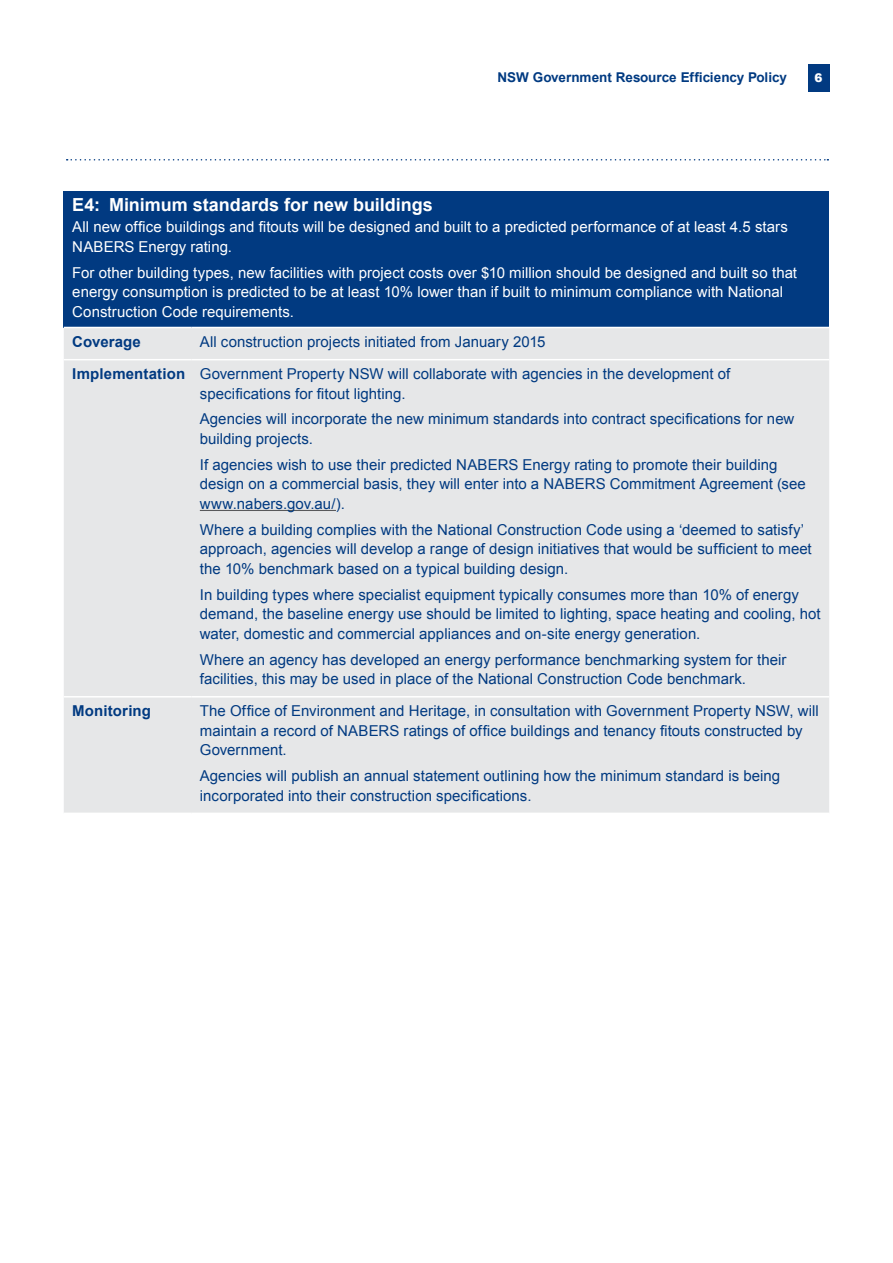
<style>
.page{position:relative;width:893px;height:1263px;background:#fff}
.page>*{position:absolute;margin:0;border:0;box-sizing:border-box;transform-origin:0 0}
.t1{font:700 18px "Arial";color:#fff}
.t2{font:15px/19.5px "Arial";letter-spacing:.005em;color:#013a81}
.t3{font:15px/19.5px "Arial";color:#fff}
.t4{font:700 15px "Arial";letter-spacing:.01em;color:#013a81}
.t5{font:700 13.5px "Arial";color:#013a81}
.t6{font:900 12px "Arial";color:#fff}
.s1{font-weight:700}
</style>
<div class="page">
<div style="left:808px;top:64px;width:21px;height:27px;background:#013a81"></div>
<svg style="left:67px;top:159px;width:761px;height:2px"></svg>
<div style="left:64px;top:191px;width:765px;height:136px;background:#013a81"></div>
<div style="left:64px;top:328px;width:765px;height:485px;background:#e6e7e8"></div>
<hr style="left:64px;top:359px;width:127px;height:1px;background:#fff">
<hr style="left:191px;top:359px;width:638px;height:1px;background:#fff">
<hr style="left:64px;top:696px;width:127px;height:1px;background:#fff">
<hr style="left:191px;top:696px;width:638px;height:1px;background:#fff">
<hr style="left:200px;top:510px;width:136px;height:1px;background:#58595b">
<p class="t5" style="left:498px;top:68px;width:291px">NSW Government Resource Efficiency Policy</p>
<p class="t6" style="left:815px;top:69px;width:10px">6</p>
<p class="t1" style="left:72px;top:192px;width:362px">E4: Minimum standards for new buildings</p>
<p class="t3" style="left:72px;top:218px;width:717px">All new office buildings and fitouts will be designed and built to a predicted performance of at least 4.5 stars<br>NABERS Energy rating.</p>
<p class="t3" style="left:72px;top:263px;width:726px">For other building types, new facilities with project costs over $10 million should be designed and built so that energy consumption is predicted to be at least 10% lower than if built to minimum compliance with National<br>Construction Code requirements.</p>
<p class="t4" style="left:72px;top:332px;width:70px">Coverage</p>
<p class="t2" style="left:72px;top:326px;width:659px;line-height:32.2px;text-indent:128px">All construction projects initiated from January 2015<br><span class="s1">Implementation</span> Government Property NSW will collaborate with agencies in the development of</p>
<p class="t2" style="left:200px;top:381px;width:596px;line-height:25.8px">specifications for fitout lighting.<br>Agencies will incorporate the new minimum standards into contract specifications for new</p>
<p class="t2" style="left:200px;top:426px;width:579px;line-height:25.8px">building projects.<br>If agencies wish to use their predicted NABERS Energy rating to promote their building</p>
<p class="t2" style="left:200px;top:474px;width:607px">design on a commercial basis, they will enter into a NABERS Commitment Agreement (see www.nabers.gov.au/).</p>
<p class="t2" style="left:200px;top:520px;width:613px">Where a building complies with the National Construction Code using a ‘deemed to satisfy’ approach, agencies will develop a range of design initiatives that would be sufficient to meet the 10% benchmark based on a typical building design.</p>
<p class="t2" style="left:200px;top:585px;width:622px">In building types where specialist equipment typically consumes more than 10% of energy demand, the baseline energy use should be limited to lighting, space heating and cooling, hot water, domestic and commercial appliances and on-site energy generation.</p>
<p class="t2" style="left:200px;top:650px;width:588px">Where an agency has developed an energy performance benchmarking system for their facilities, this may be used in place of the National Construction Code benchmark.</p>
<p class="t4" style="left:72px;top:701px;width:80px">Monitoring</p>
<p class="t2" style="left:200px;top:701px;width:620px">The Office of Environment and Heritage, in consultation with Government Property NSW, will maintain a record of NABERS ratings of office buildings and tenancy fitouts constructed by<br>Government.</p>
<p class="t2" style="left:200px;top:766px;width:582px">Agencies will publish an annual statement outlining how the minimum standard is being incorporated into their construction specifications.</p>
</div>
